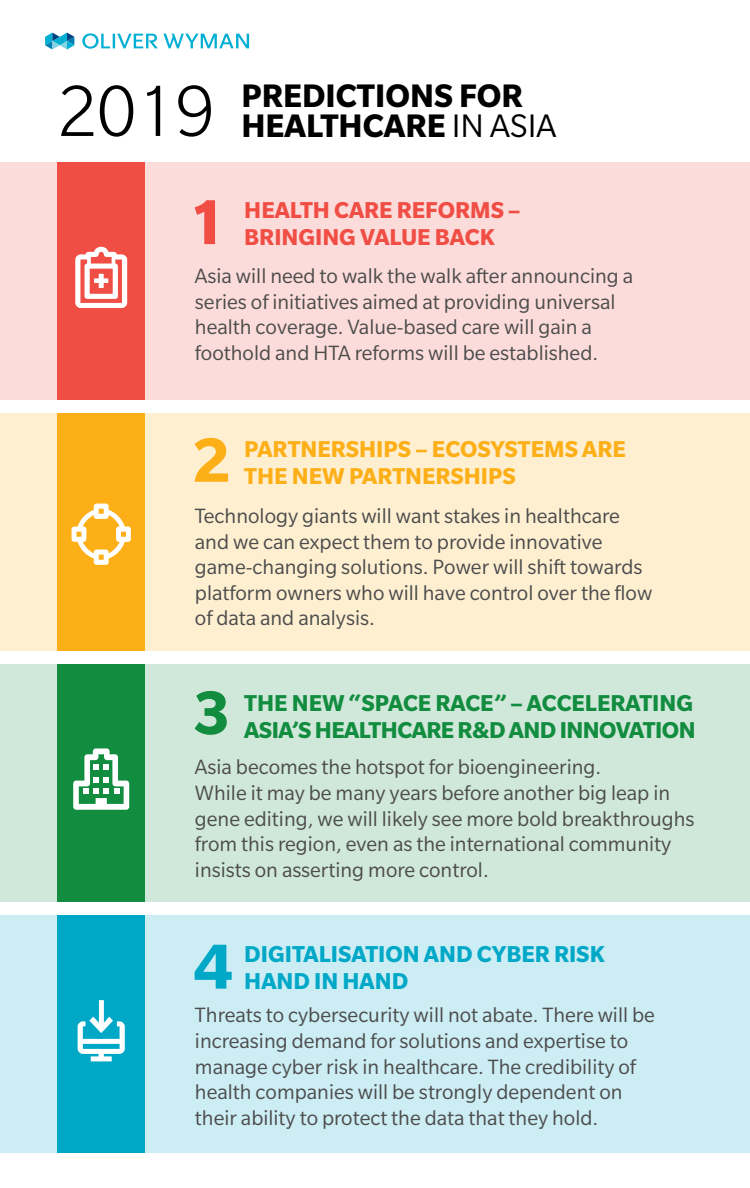
<style>
.page{position:relative;width:750px;height:1188px;background:#fff}
.page>*{position:absolute;margin:0;border:0;box-sizing:border-box;transform-origin:0 0}
.t1{font:700 35.5px/29.9px "Slate Pro";color:#000}
.t2{font:700 25px/26.9px "Slate Pro";letter-spacing:-.02em;color:#128c3f}
.t3{font:700 25px/26.9px "Slate Pro";color:#fdaf18}
.t4{font:700 25px/26.9px "Slate Pro";color:#00a8c8}
.t5{font:700 25px/26.9px "Slate Pro";color:#f04e45}
.t6{font:22.5px/25.6px "Slate Pro";color:#4d4d4d}
.s1{font-weight:300;font-size:78.62px}
.s2{font-weight:400}
</style>
<div class="page">
<div style="left:0;top:413px;width:750px;height:238px;background:#feefd1"></div>
<div style="left:0;top:664px;width:750px;height:238px;background:#d0e8d9"></div>
<div style="left:0;top:915px;width:750px;height:237px;background:#cdedf4"></div>
<div style="left:0;top:162px;width:750px;height:238px;background:#fcdcda"></div>
<svg style="left:45px;top:33px;width:29px;height:16px"></svg>
<svg style="left:82px;top:33px;width:167px;height:16px"></svg>
<svg style="left:195px;top:200px;width:20px;height:44px"></svg>
<svg style="left:195px;top:438px;width:33px;height:44px"></svg>
<svg style="left:195px;top:944px;width:37px;height:44px"></svg>
<svg style="left:195px;top:691px;width:32px;height:44px"></svg>
<div style="left:58px;top:162px;width:87px;height:238px;background:#f04e45"></div>
<div style="left:58px;top:413px;width:87px;height:238px;background:#fdaf18"></div>
<div style="left:58px;top:664px;width:87px;height:238px;background:#128c3f"></div>
<div style="left:58px;top:915px;width:87px;height:237px;background:#00a8c8"></div>
<svg style="left:75px;top:247px;width:52px;height:61px"></svg>
<svg style="left:72px;top:503px;width:59px;height:62px"></svg>
<svg style="left:73px;top:748px;width:56px;height:61px"></svg>
<svg style="left:78px;top:1000px;width:47px;height:61px"></svg>
<h1 class="t1" style="left:58px;top:80px;width:500px;text-indent:184px">PREDICTIONS FOR<br><span class="s1">2019</span> HEALTHCARE <span class="s2">IN ASIA</span></h1>
<p class="t5" style="left:244px;top:196px;width:278px">HEALTH CARE REFORMS –<br>BRINGING VALUE BACK</p>
<p class="t6" style="left:195px;top:263px;width:440px">Asia will need to walk the walk after announcing a series of initiatives aimed at providing universal health coverage. Value-based care will gain a foothold and HTA reforms will be established.</p>
<p class="t3" style="left:244px;top:435px;width:383px">PARTNERSHIPS – ECOSYSTEMS ARE<br>THE NEW PARTNERSHIPS</p>
<p class="t6" style="left:195px;top:503px;width:459px">Technology giants will want stakes in healthcare and we can expect them to provide innovative game-changing solutions. Power will shift towards platform owners who will have control over the flow of data and analysis.</p>
<p class="t2" style="left:244px;top:689px;width:453px">THE NEW “SPACE RACE” – ACCELERATING<br>ASIA’S HEALTHCARE R&amp;D AND INNOVATION</p>
<p class="t6" style="left:195px;top:754px;width:501px">Asia becomes the hotspot for bioengineering.<br>While it may be many years before another big leap in gene editing, we will likely see more bold breakthroughs from this region, even as the international community insists on asserting more control.</p>
<p class="t4" style="left:244px;top:940px;width:362px">DIGITALISATION AND CYBER RISK<br>HAND IN HAND</p>
<p class="t6" style="left:195px;top:1002px;width:462px">Threats to cybersecurity will not abate. There will be increasing demand for solutions and expertise to manage cyber risk in healthcare. The credibility of health companies will be strongly dependent on their ability to protect the data that they hold.</p>
</div>
